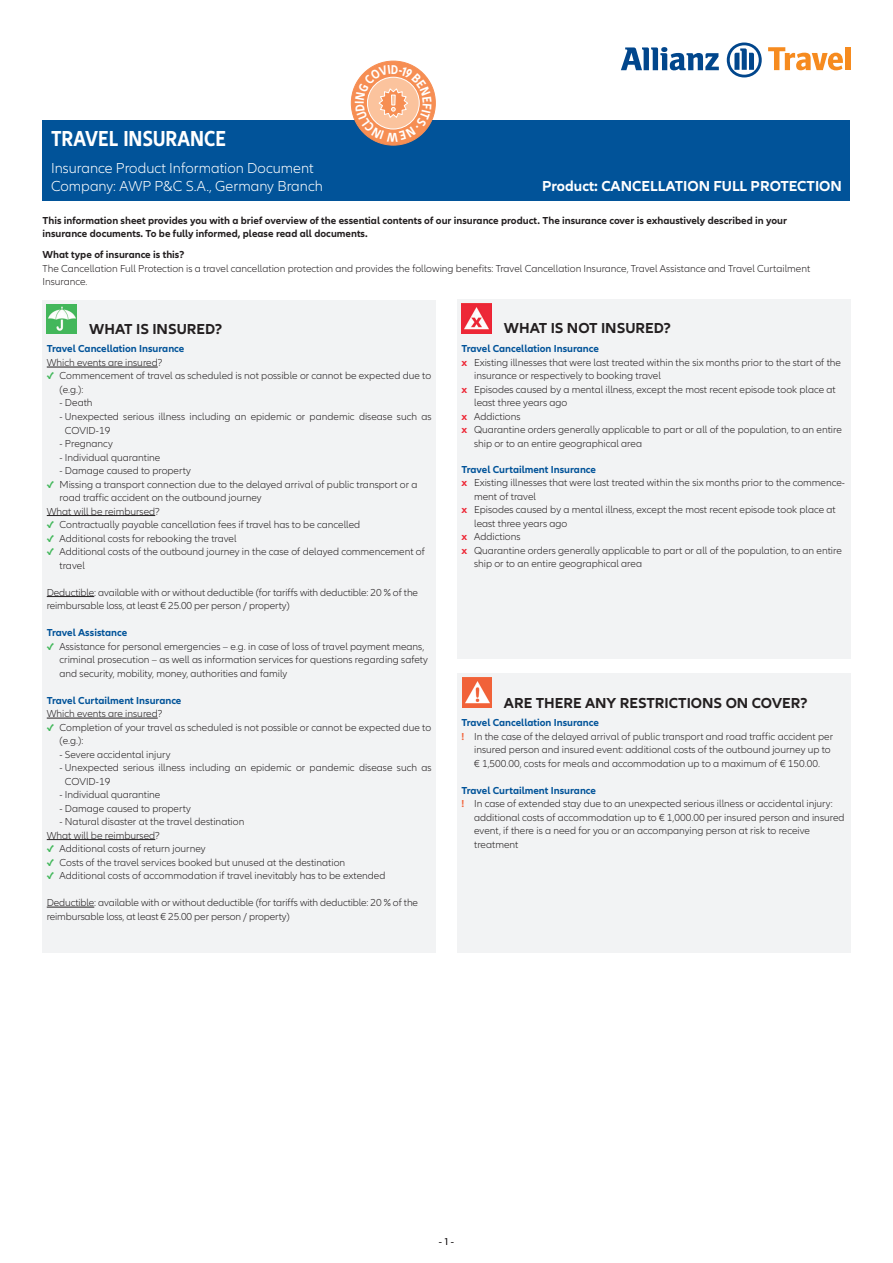
<style>
.page{position:relative;width:893px;height:1263px;background:#fff}
.page>*{position:absolute;margin:0;border:0;box-sizing:border-box;transform-origin:0 0}
.t1{font:700 condensed 22.5px "Allianz Neo";color:#fff}
.t2{font:300 15px/18px "Allianz Neo";color:#fff}
.t3{font:700 15px "Allianz Neo";color:#231f20}
.t4{font:700 15px "Allianz Neo";color:#fff}
.t5{font:300 10.5px/13.5px "Allianz Neo";color:#231f20}
.t6{font:700 10.5px/13.5px "Allianz Neo";color:#231f20}
.t7{font:700 10.5px "Allianz Neo";color:#015399}
.t8{font:300 9.75px "Allianz Sans";color:#231f20}
.s1{font-weight:700;color:#ed2836}
.s2{font-weight:700;color:#44b85c}
.s3{font-weight:700;color:#f16239}
</style>
<div class="page">
<div style="left:43px;top:120px;width:807px;height:81px;background:#015399"></div>
<div style="left:43px;top:300px;width:393px;height:40px;background:#f2f3f4"></div>
<img style="left:47px;top:304px;width:30px;height:30px">
<svg style="left:621px;top:47px;width:98px;height:23px"></svg>
<svg style="left:727px;top:43px;width:35px;height:34px"></svg>
<svg style="left:768px;top:47px;width:75px;height:23px"></svg>
<div style="left:845px;top:47px;width:5px;height:23px;background:#f68b1f"></div>
<div style="left:43px;top:340px;width:393px;height:612px;background:#f2f3f4"></div>
<hr style="left:47px;top:367px;width:111px;height:1px;background:#231f20">
<hr style="left:47px;top:515px;width:108px;height:1px;background:#231f20">
<hr style="left:47px;top:596px;width:47px;height:1px;background:#231f20">
<hr style="left:47px;top:718px;width:111px;height:1px;background:#231f20">
<hr style="left:47px;top:839px;width:108px;height:1px;background:#231f20">
<hr style="left:47px;top:907px;width:47px;height:1px;background:#231f20">
<div style="left:457px;top:299px;width:393px;height:41px;background:#f2f3f4"></div>
<img style="left:461px;top:304px;width:30px;height:29px">
<div style="left:457px;top:340px;width:393px;height:319px;background:#f2f3f4"></div>
<div style="left:457px;top:674px;width:393px;height:40px;background:#f2f3f4"></div>
<img style="left:462px;top:678px;width:30px;height:29px">
<div style="left:457px;top:714px;width:393px;height:238px;background:#f2f3f4"></div>
<div style="left:351px;top:61px;width:84px;height:84px;background:#f68e53;border-radius:50%"></div>
<svg style="left:355px;top:65px;width:77px;height:76px"></svg>
<h1 class="t1" style="left:51px;top:125px;width:176px">TRAVEL INSURANCE</h1>
<h2 class="t2" style="left:51px;top:159px;width:273px">Insurance Product Information Document<br>Company: AWP P&amp;C S.A., Germany Branch</h2>
<h2 class="t4" style="left:542px;top:177px;width:301px">Product: CANCELLATION FULL PROTECTION</h2>
<p class="t6" style="left:43px;top:214px;width:746px">This information sheet provides you with a brief overview of the essential contents of our insurance product. The insurance cover is exhaustively described in your insurance documents. To be fully informed, please read all documents.</p>
<p class="t6" style="left:43px;top:248px;width:143px">What type of insurance is this?</p>
<p class="t5" style="left:43px;top:262px;width:769px">The Cancellation Full Protection is a travel cancellation protection and provides the following benefits: Travel Cancellation Insurance, Travel Assistance and Travel Curtailment<br>Insurance.</p>
<h2 class="t3" style="left:89px;top:320px;width:135px">WHAT IS INSURED?</h2>
<h2 class="t3" style="left:504px;top:320px;width:169px">WHAT IS NOT INSURED?</h2>
<p class="t7" style="left:461px;top:342px;width:139px">Travel Cancellation Insurance</p>
<p class="t5" style="left:461px;top:356px;width:381px"><span class="s1">x</span> Existing illnesses that were last treated within the six months prior to the start of the</p>
<p class="t5" style="left:474px;top:369px;width:188px">insurance or respectively to booking travel</p>
<p class="t5" style="left:461px;top:383px;width:376px"><span class="s1">x</span> Episodes caused by a mental illness, except the most recent episode took place at</p>
<p class="t5" style="left:474px;top:396px;width:95px">least three years ago</p>
<p class="t5" style="left:461px;top:410px;width:61px"><span class="s1">x</span> Addictions</p>
<p class="t5" style="left:461px;top:423px;width:382px"><span class="s1">x</span> Quarantine orders generally applicable to part or all of the population, to an entire</p>
<p class="t5" style="left:474px;top:437px;width:169px">ship or to an entire geographical area</p>
<p class="t7" style="left:461px;top:463px;width:136px">Travel Curtailment Insurance</p>
<p class="t5" style="left:461px;top:476px;width:385px"><span class="s1">x</span> Existing illnesses that were last treated within the six months prior to the commence-</p>
<p class="t5" style="left:474px;top:490px;width:64px">ment of travel</p>
<p class="t5" style="left:461px;top:503px;width:376px"><span class="s1">x</span> Episodes caused by a mental illness, except the most recent episode took place at</p>
<p class="t5" style="left:474px;top:517px;width:95px">least three years ago</p>
<p class="t5" style="left:461px;top:530px;width:61px"><span class="s1">x</span> Addictions</p>
<p class="t5" style="left:461px;top:544px;width:382px"><span class="s1">x</span> Quarantine orders generally applicable to part or all of the population, to an entire</p>
<p class="t5" style="left:474px;top:557px;width:169px">ship or to an entire geographical area</p>
<p class="t7" style="left:47px;top:343px;width:139px">Travel Cancellation Insurance</p>
<p class="t5" style="left:47px;top:356px;width:117px">Which events are insured?</p>
<p class="t5" style="left:60px;top:370px;width:373px;text-indent:-13px"><span class="s2">✓</span> Commencement of travel as scheduled is not possible or cannot be expected due to (e.g.):</p>
<p class="t5" style="left:60px;top:397px;width:35px">- Death</p>
<p class="t5" style="left:65px;top:410px;width:368px;text-indent:-5px">- Unexpected serious illness including an epidemic or pandemic disease such as<br>COVID-19</p>
<p class="t5" style="left:60px;top:437px;width:55px">- Pregnancy</p>
<p class="t5" style="left:60px;top:451px;width:102px">- Individual quarantine</p>
<p class="t5" style="left:60px;top:464px;width:133px">- Damage caused to property</p>
<p class="t5" style="left:47px;top:478px;width:372px"><span class="s2">✓</span> Missing a transport connection due to the delayed arrival of public transport or a</p>
<p class="t5" style="left:60px;top:491px;width:204px">road traffic accident on the outbound journey</p>
<p class="t5" style="left:47px;top:505px;width:115px">What will be reimbursed?</p>
<p class="t5" style="left:47px;top:518px;width:315px"><span class="s2">✓</span> Contractually payable cancellation fees if travel has to be cancelled</p>
<p class="t5" style="left:47px;top:532px;width:191px"><span class="s2">✓</span> Additional costs for rebooking the travel</p>
<p class="t5" style="left:60px;top:545px;width:367px;text-indent:-13px"><span class="s2">✓</span> Additional costs of the outbound journey in the case of delayed commencement of travel</p>
<p class="t5" style="left:47px;top:586px;width:373px">Deductible: available with or without deductible (for tariffs with deductible: 20 % of the reimbursable loss, at least € 25.00 per person / property)</p>
<p class="t7" style="left:47px;top:626px;width:82px">Travel Assistance</p>
<p class="t5" style="left:60px;top:640px;width:370px;text-indent:-13px"><span class="s2">✓</span> Assistance for personal emergencies – e.g. in case of loss of travel payment means, criminal prosecution – as well as information services for questions regarding safety and security, mobility, money, authorities and family</p>
<p class="t7" style="left:47px;top:694px;width:136px">Travel Curtailment Insurance</p>
<p class="t5" style="left:47px;top:707px;width:117px">Which events are insured?</p>
<p class="t5" style="left:60px;top:721px;width:373px;text-indent:-13px"><span class="s2">✓</span> Completion of your travel as scheduled is not possible or cannot be expected due to (e.g.):</p>
<p class="t5" style="left:60px;top:748px;width:112px">- Severe accidental injury</p>
<p class="t5" style="left:65px;top:761px;width:368px;text-indent:-5px">- Unexpected serious illness including an epidemic or pandemic disease such as<br>COVID-19</p>
<p class="t5" style="left:60px;top:788px;width:102px">- Individual quarantine</p>
<p class="t5" style="left:60px;top:802px;width:133px">- Damage caused to property</p>
<p class="t5" style="left:47px;top:815px;width:199px;text-indent:13px">- Natural disaster at the travel destination<br>What will be reimbursed?</p>
<p class="t5" style="left:47px;top:842px;width:160px"><span class="s2">✓</span> Additional costs of return journey</p>
<p class="t5" style="left:47px;top:856px;width:300px"><span class="s2">✓</span> Costs of the travel services booked but unused at the destination</p>
<p class="t5" style="left:47px;top:869px;width:340px"><span class="s2">✓</span> Additional costs of accommodation if travel inevitably has to be extended</p>
<p class="t5" style="left:47px;top:896px;width:373px">Deductible: available with or without deductible (for tariffs with deductible: 20 % of the reimbursable loss, at least € 25.00 per person / property)</p>
<h2 class="t3" style="left:504px;top:694px;width:305px">ARE THERE ANY RESTRICTIONS ON COVER?</h2>
<p class="t7" style="left:461px;top:717px;width:139px">Travel Cancellation Insurance</p>
<p class="t5" style="left:461px;top:730px;width:373px"><span class="s3">!</span> In the case of the delayed arrival of public transport and road traffic accident per</p>
<p class="t5" style="left:474px;top:743px;width:358px">insured person and insured event: additional costs of the outbound journey up to</p>
<p class="t5" style="left:474px;top:757px;width:347px">€ 1,500.00, costs for meals and accommodation up to a maximum of € 150.00.</p>
<p class="t7" style="left:461px;top:784px;width:136px">Travel Curtailment Insurance</p>
<p class="t5" style="left:461px;top:797px;width:373px"><span class="s3">!</span> In case of extended stay due to an unexpected serious illness or accidental injury:</p>
<p class="t5" style="left:474px;top:811px;width:372px">additional costs of accommodation up to € 1,000.00 per insured person and insured</p>
<p class="t5" style="left:474px;top:824px;width:337px">event, if there is a need for you or an accompanying person at risk to receive</p>
<p class="t5" style="left:474px;top:838px;width:46px">treatment</p>
<p class="t8" style="left:439px;top:1236px;width:17px">- 1 -</p>
</div>
